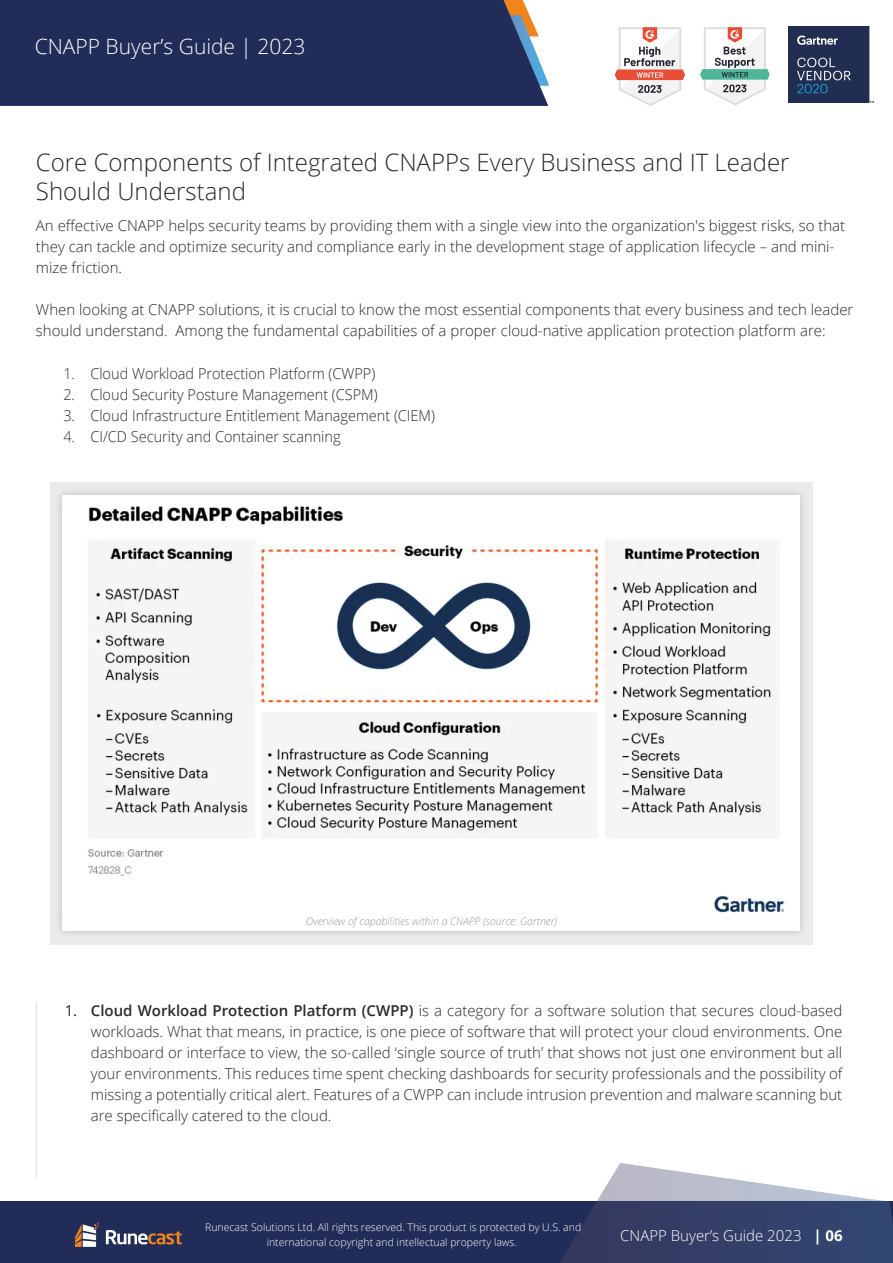
<style>
.page{position:relative;width:893px;height:1263px;background:#fff}
.page>*{position:absolute;margin:0;border:0;box-sizing:border-box;transform-origin:0 0}
.t1{font:300 24px/28.8px "Open Sans";color:#292929}
.t2{font:300 21px "Open Sans";color:#fff}
.t3{font:300 15px/21px "Open Sans";color:#292929}
.t4{font:300 15px "Open Sans";color:#fff}
.t5{font:15px "Open Sans";color:#18243e}
.t6{font:300 10.5px/15px "Open Sans";color:#fff;text-align:center}
.t7{font:italic 300 10.5px "Open Sans";color:#999}
.s1{font-weight:600}
.s2{font-weight:700}
</style>
<div class="page">
<div style="left:0;top:1201px;width:893px;height:62px;background:#212d58"></div>
<svg style="left:106px;top:1230px;width:76px;height:14px"></svg>
<svg style="left:75px;top:1222px;width:24px;height:25px"></svg>
<svg style="left:560px;top:1163px;width:333px;height:100px"></svg>
<div style="left:0;top:0;width:548px;height:106px;background:#212d58"></div>
<img style="left:788px;top:26px;width:85px;height:77px">
<svg style="left:615px;top:27px;width:70px;height:79px"></svg>
<svg style="left:700px;top:27px;width:70px;height:79px"></svg>
<hr style="left:36px;top:1003px;width:1px;height:175px;background:#dbdbdb">
<img style="left:86px;top:506px;width:702px;height:408px">
<h2 class="t2" style="left:35px;top:32px;width:272px">CNAPP Buyer’s Guide | 2023</h2>
<h1 class="t1" style="left:36px;top:148px;width:755px">Core Components of Integrated CNAPPs Every Business and IT Leader<br>Should Understand</h1>
<p class="t3" style="left:36px;top:214px;width:811px">An effective CNAPP helps security teams by providing them with a single view into the organization's biggest risks, so that they can tackle and optimize security and compliance early in the development stage of application lifecycle – and mini&shy;mize friction.</p>
<p class="t3" style="left:36px;top:298px;width:819px">When looking at CNAPP solutions, it is crucial to know the most essential components that every business and tech leader should understand. Among the fundamental capabilities of a proper cloud-native application protection platform are:</p>
<p class="t3" style="left:63px;top:363px;width:314px">1. Cloud Workload Protection Platform (CWPP)</p>
<p class="t3" style="left:63px;top:384px;width:316px">2. Cloud Security Posture Management (CSPM)</p>
<p class="t3" style="left:63px;top:405px;width:373px">3. Cloud Infrastructure Entitlement Management (CIEM)</p>
<p class="t3" style="left:63px;top:426px;width:279px">4. CI/CD Security and Container scanning</p>
<p class="t7" style="left:306px;top:914px;width:253px">Overview of capabilities within a CNAPP (source: Gartner)</p>
<p class="t5" style="left:65px;top:1000px;width:14px">1.</p>
<p class="t3" style="left:91px;top:999px;width:753px;text-align:justify"><span class="s1">Cloud Workload Protection Platform (CWPP)</span> is a category for a software solution that secures cloud-based workloads. What that means, in practice, is one piece of software that will protect your cloud environments. One dashboard or interface to view, the so-called ‘single source of truth’ that shows not just one environment but all your environments. This reduces time spent checking dashboards for security professionals and the possibility of missing a potentially critical alert. Features of a CWPP can include intrusion prevention and malware scanning but are specifically catered to the cloud.</p>
<p class="t6" style="left:205px;top:1220px;width:378px">Runecast Solutions Ltd. All rights reserved. This product is protected by U.S. and international copyright and intellectual property laws.</p>
<p class="t4" style="left:620px;top:1225px;width:224px">CNAPP Buyer’s Guide 2023 <span class="s2">| 06</span></p>
</div>
